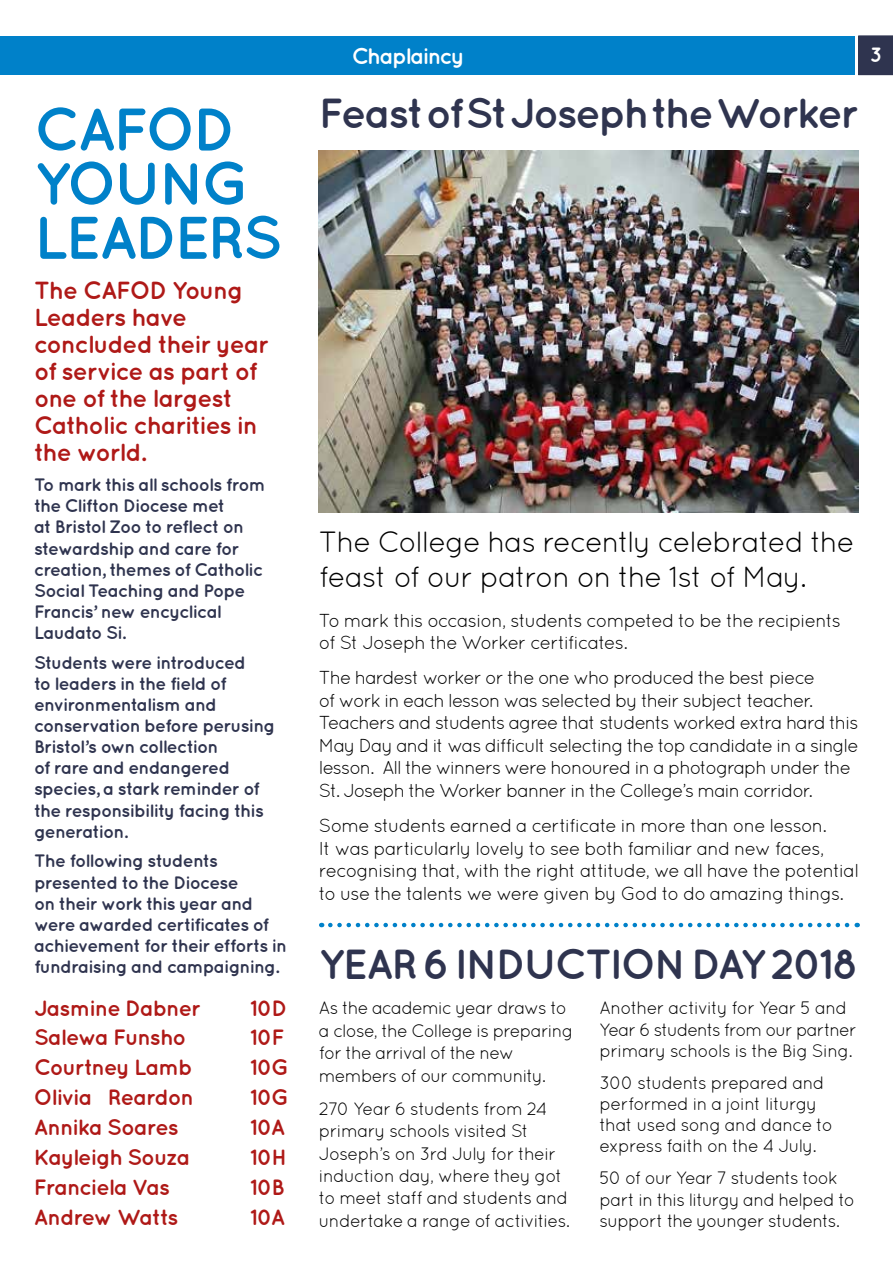
<style>
.page{position:relative;width:893px;height:1263px;background:#fff}
.page>*{position:absolute;margin:0;border:0;box-sizing:border-box;transform-origin:0 0}
.t1{font:700 60px/54.2px "Quicksand";letter-spacing:-.055em;color:#0081c9}
.t2{font:700 42px "Quicksand";letter-spacing:-.06em;color:#2f344f}
.t3{font:29.25px/34.5px "Quicksand";letter-spacing:-.04em;color:#000}
.t4{font:700 24.75px/27.2px "Quicksand";letter-spacing:-.045em;color:#af1917}
.t5{font:700 22.5px "Quicksand";letter-spacing:-.07em;color:#fff}
.t6{font:700 22.2px "Quicksand";letter-spacing:-.05em;color:#af1917}
.t7{font:700 20.7px "Quicksand";color:#fff}
.t8{font:18.75px/22.5px "Quicksand";letter-spacing:-.055em;color:#000}
.t9{font:700 18px/21.1px "Quicksand";letter-spacing:-.05em;color:#2f344f}
.t10{font:18px/22.5px "Quicksand";letter-spacing:-.045em;color:#000}
</style>
<div class="page">
<div style="left:0;top:36px;width:855px;height:38px;background:#0081c9"></div>
<svg style="left:858px;top:35px;width:35px;height:40px"></svg>
<svg style="left:330px;top:923px;width:528px;height:4px"></svg>
<img style="left:319px;top:151px;width:539px;height:361px">
<h1 class="t1" style="left:34px;top:101px;width:250px">CAFOD<br>YOUNG<br>LEADERS</h1>
<h3 class="t4" style="left:34px;top:276px;width:237px">The CAFOD Young<br>Leaders have concluded their year of service as part of one of the largest<br>Catholic charities in the world.</h3>
<p class="t9" style="left:34px;top:474px;width:233px">To mark this all schools from the Clifton Diocese met<br>at Bristol Zoo to reflect on stewardship and care for creation, themes of Catholic<br>Social Teaching and Pope<br>Francis’ new encyclical<br>Laudato Si.</p>
<p class="t9" style="left:34px;top:651px;width:243px">Students were introduced<br>to leaders in the field of environmentalism and conservation before perusing<br>Bristol’s own collection<br>of rare and endangered species, a stark reminder of the responsibility facing this generation.</p>
<p class="t9" style="left:34px;top:850px;width:255px">The following students presented to the Diocese<br>on their work this year and were awarded certificates of achievement for their efforts in fundraising and campaigning.</p>
<p class="t6" style="left:34px;top:994px;width:168px">Jasmine Dabner</p>
<p class="t6" style="left:250px;top:994px;width:39px">10D</p>
<p class="t6" style="left:34px;top:1024px;width:154px">Salewa Funsho</p>
<p class="t6" style="left:250px;top:1024px;width:36px">10F</p>
<p class="t6" style="left:34px;top:1054px;width:160px">Courtney Lamb</p>
<p class="t6" style="left:250px;top:1054px;width:41px">10G</p>
<p class="t6" style="left:34px;top:1084px;width:162px">Olivia Reardon</p>
<p class="t6" style="left:250px;top:1084px;width:41px">10G</p>
<p class="t6" style="left:34px;top:1114px;width:146px">Annika Soares</p>
<p class="t6" style="left:250px;top:1114px;width:36px">10A</p>
<p class="t6" style="left:34px;top:1144px;width:158px">Kayleigh Souza</p>
<p class="t6" style="left:250px;top:1144px;width:38px">10H</p>
<p class="t6" style="left:34px;top:1174px;width:138px">Franciela Vas</p>
<p class="t6" style="left:250px;top:1174px;width:36px">10B</p>
<p class="t6" style="left:34px;top:1203px;width:146px">Andrew Watts</p>
<p class="t6" style="left:250px;top:1203px;width:36px">10A</p>
<p class="t5" style="left:352px;top:43px;width:114px">Chaplaincy</p>
<p class="t7" style="left:870px;top:42px;width:14px">3</p>
<h2 class="t2" style="left:319px;top:88px;width:541px">Feast of St Joseph the Worker</h2>
<h3 class="t3" style="left:319px;top:525px;width:537px">The College has recently celebrated the feast of our patron on the 1st of May.</h3>
<p class="t8" style="left:319px;top:608px;width:523px">To mark this occasion, students competed to be the recipients of St Joseph the Worker certificates.</p>
<p class="t8" style="left:319px;top:666px;width:541px">The hardest worker or the one who produced the best piece<br>of work in each lesson was selected by their subject teacher.<br>Teachers and students agree that students worked extra hard this May Day and it was difficult selecting the top candidate in a single lesson. All the winners were honoured in a photograph under the St. Joseph the Worker banner in the College’s main corridor.</p>
<p class="t8" style="left:319px;top:814px;width:542px">Some students earned a certificate in more than one lesson.<br>It was particularly lovely to see both familiar and new faces, recognising that, with the right attitude, we all have the potential to use the talents we were given by God to do amazing things.</p>
<h2 class="t2" style="left:319px;top:939px;width:541px">YEAR 6 INDUCTION DAY 2018</h2>
<p class="t10" style="left:319px;top:996px;width:256px">As the academic year draws to a close, the College is preparing for the arrival of the new members of our community.</p>
<p class="t10" style="left:319px;top:1097px;width:253px">270 Year 6 students from 24 primary schools visited St<br>Joseph’s on 3rd July for their induction day, where they got to meet staff and students and undertake a range of activities.</p>
<p class="t10" style="left:600px;top:997px;width:259px;line-height:21.3px">Another activity for Year 5 and<br>Year 6 students from our partner primary schools is the Big Sing.</p>
<p class="t10" style="left:600px;top:1071px;width:235px;line-height:21.3px">300 students prepared and performed in a joint liturgy that used song and dance to express faith on the 4 July.</p>
<p class="t10" style="left:600px;top:1167px;width:257px;line-height:21.3px">50 of our Year 7 students took part in this liturgy and helped to support the younger students.</p>
</div>
